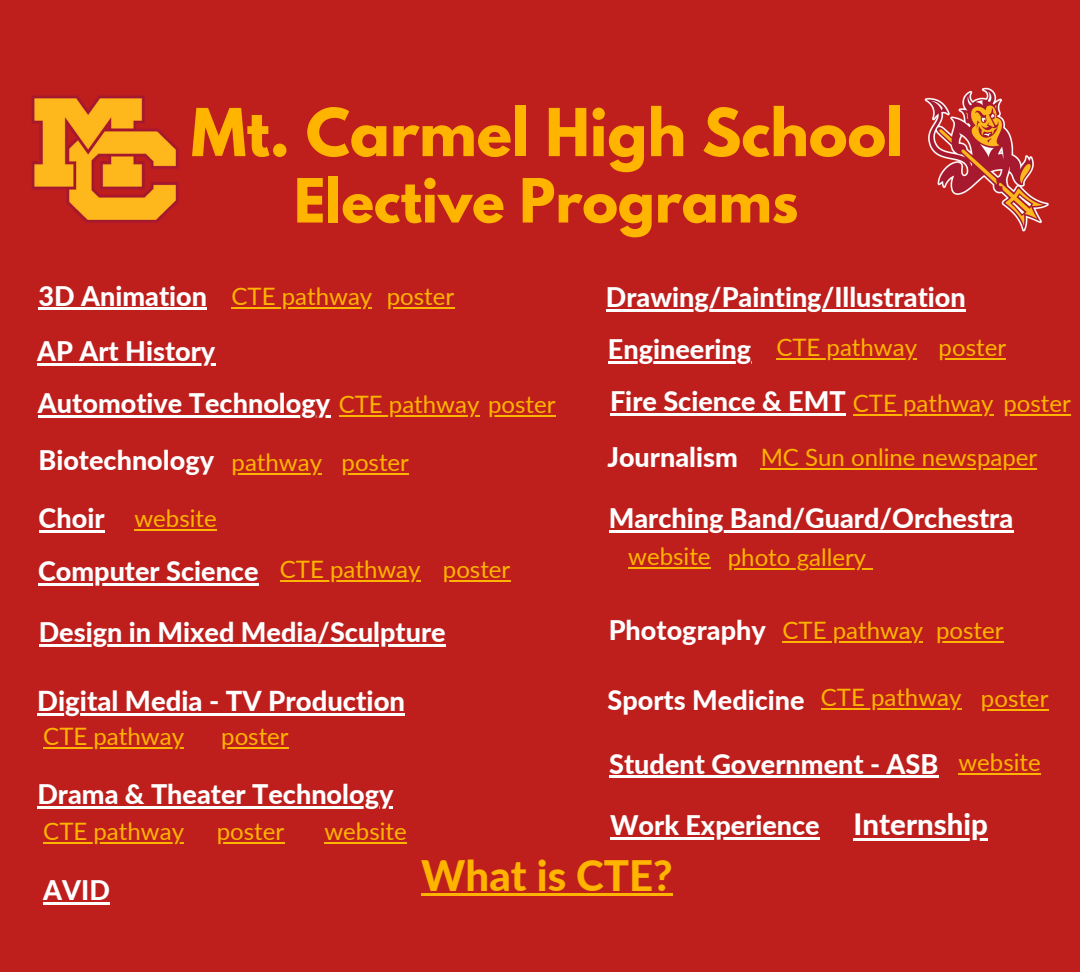
<style>
.page{position:relative;width:1080px;height:972px;background:#be1f1d}
.page>*{position:absolute;margin:0;border:0;box-sizing:border-box;transform-origin:0 0}
.t1{font:700 58.5px "League Spartan";color:#ffb400}
.t2{font:700 54px "League Spartan";color:#ffb400}
.t3{font:800 42px "Lato";color:#ffb400}
.t4{font:800 29.4px "Lato";color:#fff}
.t5{font:800 27.45px "Lato";color:#fff}
.t6{font:800 27px "Lato";color:#fff}
.t7{font:24px "Lato";color:#ffb400}
</style>
<div class="page">
<img style="left:924px;top:87px;width:125px;height:145px">
<img style="left:31px;top:95px;width:148px;height:128px">
<hr style="left:39px;top:308px;width:168px;height:2px;background:#fff">
<hr style="left:37px;top:363px;width:178px;height:2px;background:#fff">
<hr style="left:38px;top:415px;width:292px;height:2px;background:#fff">
<hr style="left:39px;top:530px;width:66px;height:2px;background:#fff">
<hr style="left:38px;top:583px;width:221px;height:2px;background:#fff">
<hr style="left:39px;top:644px;width:407px;height:3px;background:#fff">
<hr style="left:606px;top:310px;width:360px;height:2px;background:#fff">
<hr style="left:37px;top:714px;width:368px;height:2px;background:#fff">
<hr style="left:608px;top:361px;width:143px;height:3px;background:#fff">
<hr style="left:610px;top:413px;width:236px;height:3px;background:#fff">
<hr style="left:854px;top:838px;width:134px;height:2px;background:#fff">
<hr style="left:609px;top:530px;width:404px;height:2px;background:#fff">
<hr style="left:37px;top:806px;width:356px;height:3px;background:#fff">
<hr style="left:610px;top:837px;width:210px;height:2px;background:#fff">
<hr style="left:232px;top:307px;width:140px;height:2px;background:#ffb400">
<hr style="left:387px;top:307px;width:67px;height:2px;background:#ffb400">
<hr style="left:776px;top:358px;width:141px;height:2px;background:#ffb400">
<hr style="left:853px;top:414px;width:141px;height:2px;background:#ffb400">
<hr style="left:761px;top:468px;width:276px;height:2px;background:#ffb400">
<hr style="left:782px;top:641px;width:141px;height:2px;background:#ffb400">
<hr style="left:821px;top:708px;width:141px;height:2px;background:#ffb400">
<hr style="left:280px;top:580px;width:141px;height:2px;background:#ffb400">
<hr style="left:339px;top:415px;width:140px;height:2px;background:#ffb400">
<hr style="left:232px;top:473px;width:90px;height:2px;background:#ffb400">
<hr style="left:43px;top:842px;width:141px;height:2px;background:#ffb400">
<hr style="left:488px;top:415px;width:68px;height:2px;background:#ffb400">
<hr style="left:342px;top:473px;width:67px;height:2px;background:#ffb400">
<hr style="left:443px;top:580px;width:67px;height:2px;background:#ffb400">
<hr style="left:217px;top:842px;width:67px;height:2px;background:#ffb400">
<hr style="left:939px;top:358px;width:67px;height:2px;background:#ffb400">
<hr style="left:1004px;top:414px;width:67px;height:2px;background:#ffb400">
<hr style="left:628px;top:567px;width:83px;height:2px;background:#ffb400">
<hr style="left:936px;top:641px;width:67px;height:2px;background:#ffb400">
<hr style="left:981px;top:709px;width:67px;height:2px;background:#ffb400">
<hr style="left:134px;top:529px;width:83px;height:2px;background:#ffb400">
<hr style="left:43px;top:747px;width:141px;height:2px;background:#ffb400">
<hr style="left:324px;top:842px;width:83px;height:2px;background:#ffb400">
<hr style="left:728px;top:568px;width:138px;height:2px;background:#ffb400">
<svg style="left:866px;top:568px;width:6px;height:2px"></svg>
<hr style="left:221px;top:747px;width:68px;height:2px;background:#ffb400">
<hr style="left:421px;top:894px;width:252px;height:2px;background:#ffb400">
<hr style="left:609px;top:776px;width:329px;height:2px;background:#fff">
<hr style="left:958px;top:773px;width:83px;height:2px;background:#ffb400">
<hr style="left:43px;top:902px;width:67px;height:2px;background:#fff">
<p class="t1" style="left:191px;top:103px;width:714px">Mt. Carmel High School</p>
<p class="t2" style="left:294px;top:174px;width:506px">Elective Programs</p>
<p class="t6" style="left:39px;top:279px;width:170px">3D Animation</p>
<p class="t6" style="left:37px;top:334px;width:180px">AP Art History</p>
<p class="t6" style="left:38px;top:386px;width:294px">Automotive Technology</p>
<p class="t6" style="left:38px;top:443px;width:177px">Biotechnology</p>
<p class="t6" style="left:39px;top:501px;width:67px">Choir</p>
<p class="t6" style="left:38px;top:554px;width:222px">Computer Science</p>
<p class="t6" style="left:39px;top:616px;width:409px">Design in Mixed Media/Sculpture</p>
<p class="t7" style="left:232px;top:281px;width:142px">CTE pathway</p>
<p class="t7" style="left:387px;top:281px;width:69px">poster</p>
<p class="t7" style="left:339px;top:390px;width:218px">CTE pathway poster</p>
<p class="t7" style="left:232px;top:447px;width:92px">pathway</p>
<p class="t7" style="left:342px;top:447px;width:69px">poster</p>
<p class="t7" style="left:134px;top:503px;width:84px">website</p>
<p class="t7" style="left:280px;top:554px;width:142px">CTE pathway</p>
<p class="t7" style="left:443px;top:554px;width:69px">poster</p>
<p class="t5" style="left:37px;top:684px;width:369px">Digital Media - TV Production</p>
<p class="t7" style="left:43px;top:722px;width:142px">CTE pathway</p>
<p class="t7" style="left:221px;top:722px;width:69px">poster</p>
<p class="t6" style="left:37px;top:777px;width:358px">Drama &amp; Theater Technology</p>
<p class="t7" style="left:43px;top:816px;width:142px">CTE pathway</p>
<p class="t7" style="left:217px;top:816px;width:69px">poster</p>
<p class="t7" style="left:324px;top:816px;width:84px">website</p>
<p class="t6" style="left:606px;top:281px;width:361px">Drawing/Painting/Illustration</p>
<p class="t7" style="left:776px;top:333px;width:142px">CTE pathway</p>
<p class="t7" style="left:853px;top:388px;width:220px">CTE pathway poster</p>
<p class="t7" style="left:761px;top:442px;width:278px">MC Sun online newspaper</p>
<p class="t6" style="left:608px;top:332px;width:145px">Engineering</p>
<p class="t6" style="left:610px;top:384px;width:237px">Fire Science &amp; EMT</p>
<p class="t7" style="left:939px;top:333px;width:69px">poster</p>
<p class="t6" style="left:607px;top:440px;width:132px">Journalism</p>
<p class="t6" style="left:609px;top:501px;width:406px">Marching Band/Guard/Orchestra</p>
<p class="t7" style="left:628px;top:541px;width:84px">website</p>
<p class="t7" style="left:728px;top:543px;width:140px">photo gallery</p>
<p class="t6" style="left:609px;top:614px;width:159px">Photography</p>
<p class="t7" style="left:782px;top:616px;width:142px">CTE pathway</p>
<p class="t7" style="left:936px;top:616px;width:69px">poster</p>
<p class="t6" style="left:608px;top:683px;width:199px">Sports Medicine</p>
<p class="t7" style="left:821px;top:683px;width:142px">CTE pathway</p>
<p class="t7" style="left:981px;top:684px;width:69px">poster</p>
<p class="t6" style="left:609px;top:747px;width:331px">Student Government - ASB</p>
<p class="t7" style="left:958px;top:747px;width:84px">website</p>
<p class="t6" style="left:610px;top:808px;width:211px">Work Experience</p>
<p class="t4" style="left:854px;top:806px;width:136px">Internship</p>
<p class="t6" style="left:43px;top:873px;width:68px">AVID</p>
<p class="t3" style="left:421px;top:850px;width:253px">What is CTE?</p>
</div>
